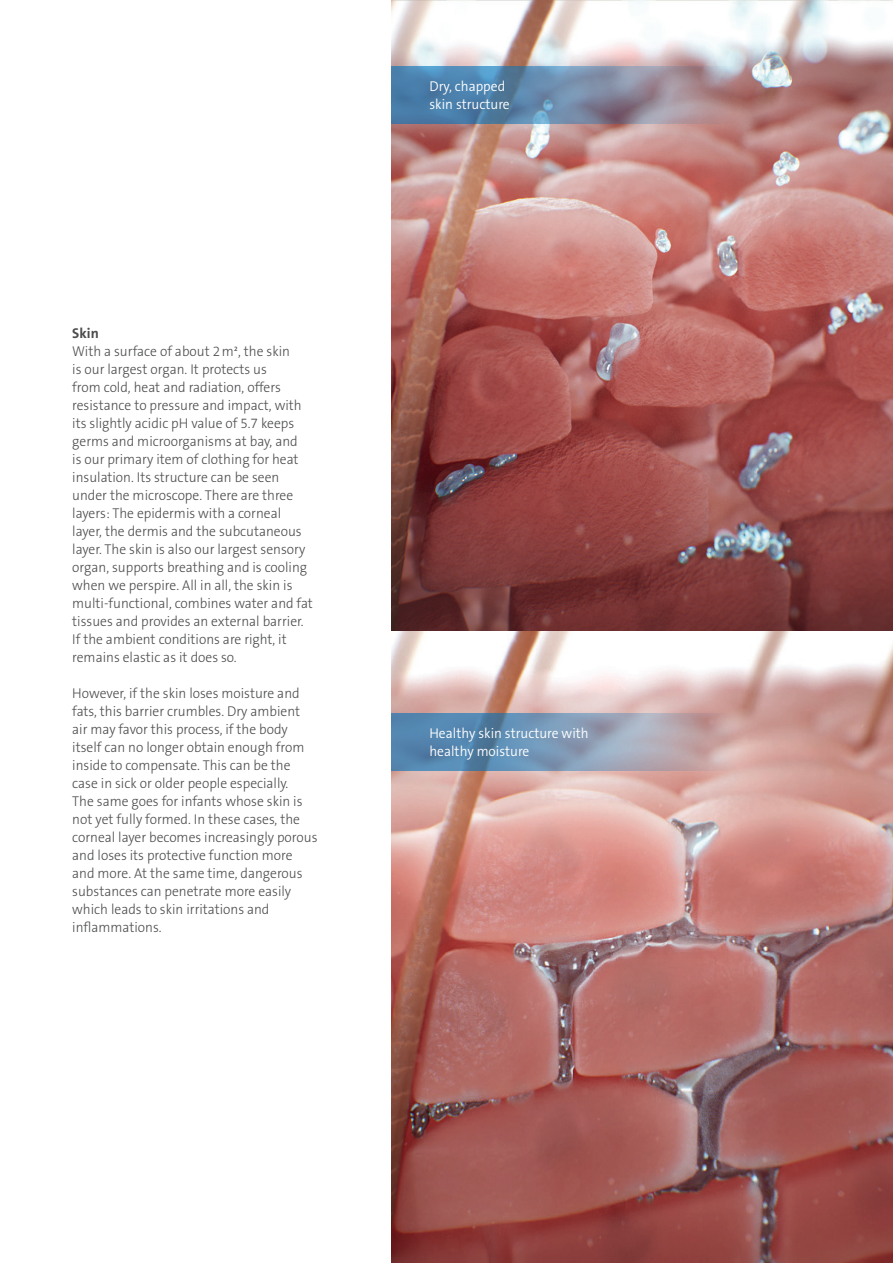
<style>
.page{position:relative;width:893px;height:1263px;background:#fff}
.page>*{position:absolute;margin:0;border:0;box-sizing:border-box;transform-origin:0 0}
.t1{font:300 14.25px/18px "The Sans B3";color:#4b4c4d;scale:.95 1}
.t2{font:300 14.25px "The Sans B4";color:#fff;scale:.95 1}
.t3{font:700 14.25px "The Sans B7";color:#4b4c4d}
</style>
<div class="page">
<img style="left:391px;top:0;width:502px;height:1263px">
<hr style="left:0;top:0;width:1px;height:1263px;background:#557482">
<svg style="left:391px;top:713px;width:345px;height:58px;background:#8497b0"></svg>
<svg style="left:391px;top:67px;width:345px;height:57px;background:#7487a3"></svg>
<p class="t3" style="left:72px;top:326px;width:28px">Skin</p>
<p class="t1" style="left:72px;top:343px;width:255px">With a surface of about 2 m², the skin<br>is our largest organ. It protects us<br>from cold, heat and radiation, offers resistance to pressure and impact, with its slightly acidic pH value of 5.7 keeps germs and microorganisms at bay, and<br>is our primary item of clothing for heat insulation. Its structure can be seen under the microscope. There are three layers: The epidermis with a corneal layer, the dermis and the subcutaneous layer. The skin is also our largest sensory organ, supports breathing and is cooling when we perspire. All in all, the skin is multi-functional, combines water and fat tissues and provides an external barrier.<br>If the ambient conditions are right, it remains elastic as it does so.</p>
<p class="t1" style="left:72px;top:685px;width:260px">However, if the skin loses moisture and fats, this barrier crumbles. Dry ambient air may favor this process, if the body itself can no longer obtain enough from inside to compensate. This can be the case in sick or older people especially.<br>The same goes for infants whose skin is not yet fully formed. In these cases, the corneal layer becomes increasingly porous and loses its protective function more and more. At the same time, dangerous substances can penetrate more easily which leads to skin irritations and inflammations.</p>
<p class="t2" style="left:429px;top:79px;width:81px">Dry, chapped</p>
<p class="t2" style="left:429px;top:97px;width:86px">skin structure</p>
<p class="t2" style="left:429px;top:726px;width:169px">Healthy skin structure with</p>
<p class="t2" style="left:429px;top:744px;width:107px">healthy moisture</p>
</div>
